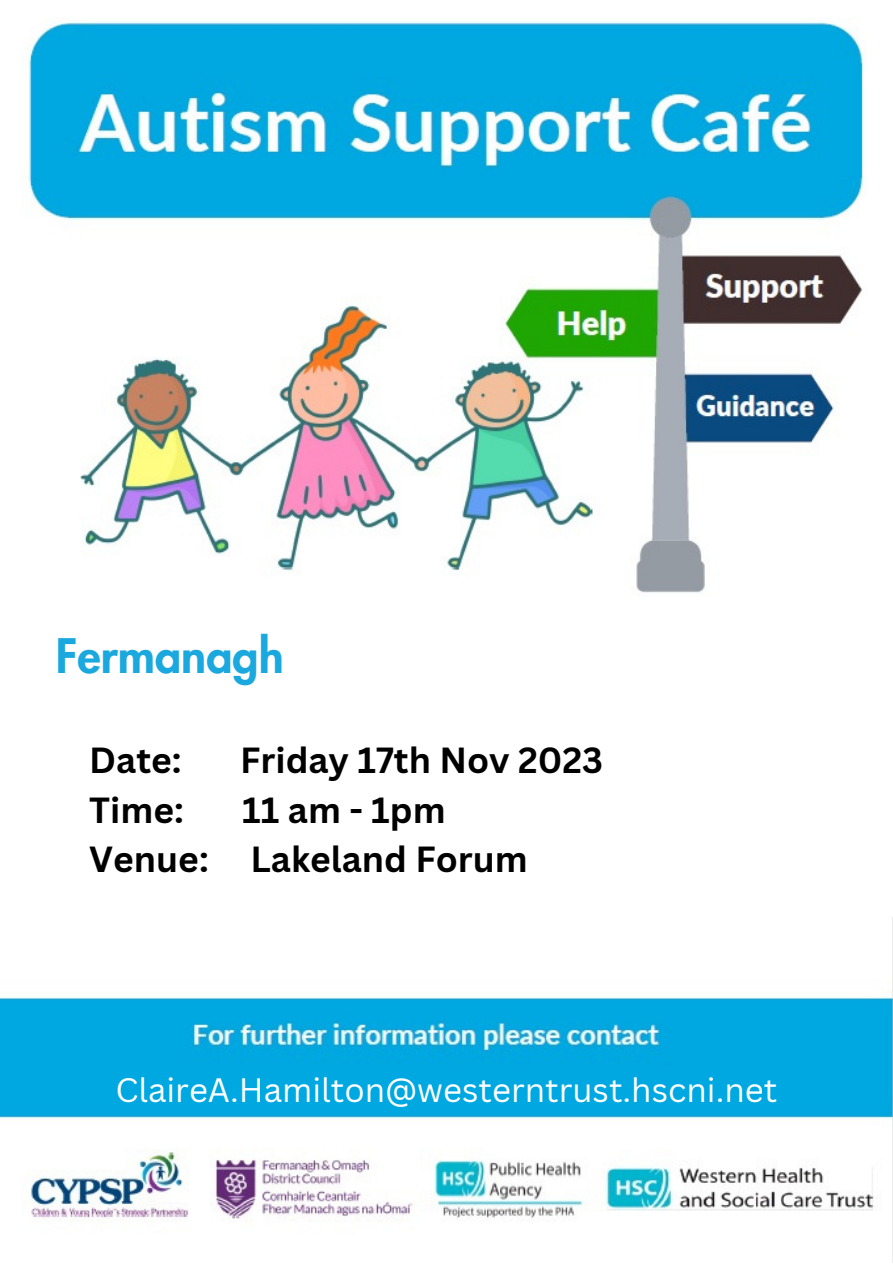
<style>
.page{position:relative;width:893px;height:1264px;background:#fff}
.page>*{position:absolute;margin:0;border:0;box-sizing:border-box;transform-origin:0 0}
.t1{font:800 46.5px "Futura LT Pro";color:#1aa8de}
.t2{font:700 35.4px "Canva Sans";color:#000}
.t3{font:33px "Canva Sans";color:#fff}
</style>
<div class="page">
<img style="left:0;top:992px;width:892px;height:229px">
<img style="left:27px;top:21px;width:837px;height:572px">
<p class="t1" style="left:56px;top:634px;width:229px">Fermanagh</p>
<p class="t2" style="left:89px;top:735px;width:94px">Date:</p>
<p class="t2" style="left:240px;top:735px;width:364px">Friday 17th Nov 2023</p>
<p class="t2" style="left:89px;top:785px;width:96px">Time:</p>
<p class="t2" style="left:242px;top:785px;width:205px">11 am - 1pm</p>
<p class="t2" style="left:89px;top:834px;width:440px">Venue: Lakeland Forum</p>
<p class="t3" style="left:115px;top:1066px;width:663px">ClaireA.Hamilton@westerntrust.hscni.net</p>
</div>
